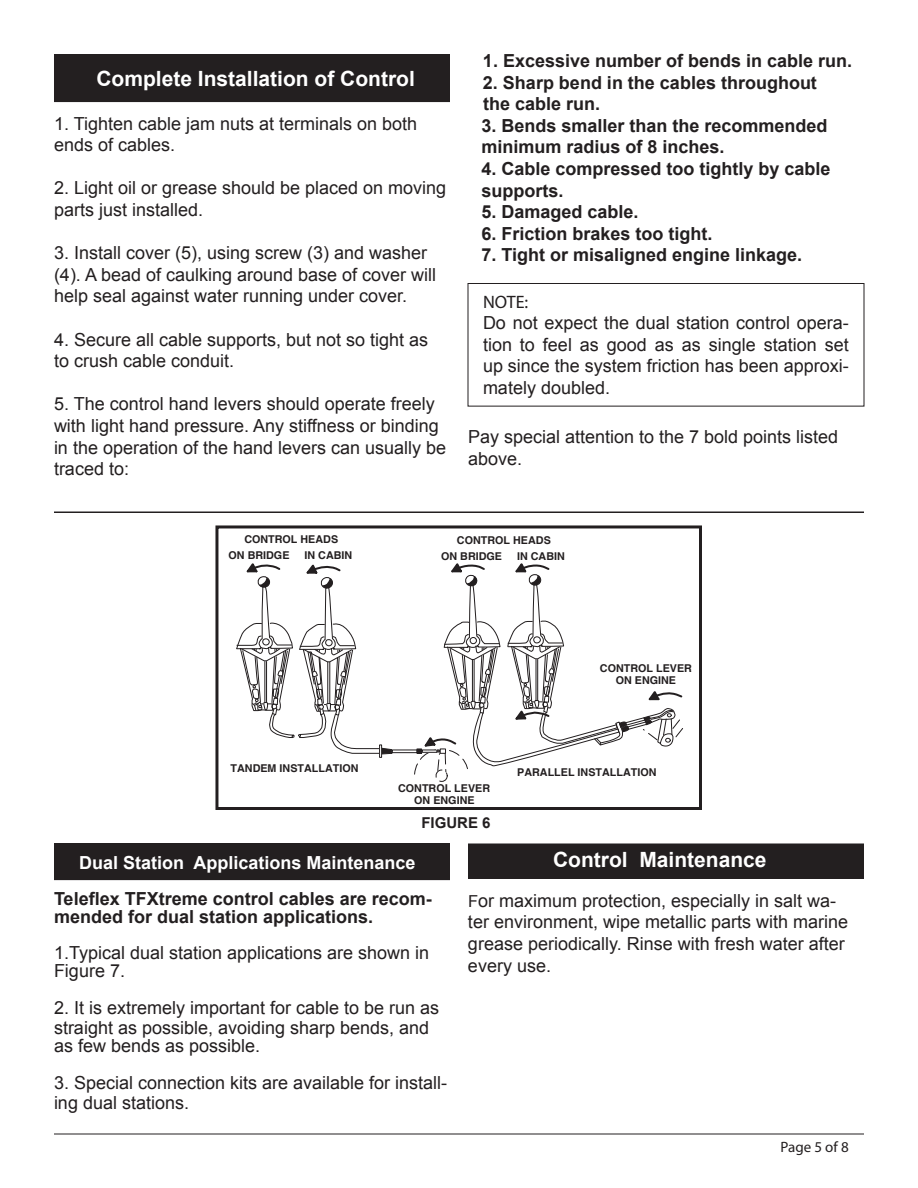
<style>
.page{position:relative;width:918px;height:1188px;background:#fff}
.page>*{position:absolute;margin:0;border:0;box-sizing:border-box;transform-origin:0 0}
.t1{font:700 21px "Arial";color:#fff}
.t2{font:18px/21.6px "Arial";color:#231f20}
.t3{font:700 18px/21.6px "Arial";color:#231f20}
.t4{font:700 18px "Arial";color:#fff}
.t5{font:18px "Myriad";color:#231f20}
.t6{font:15px "Myriad";color:#231f20}
.t7{font:700 15px "Arial";color:#231f20}
.t8{font:700 10.8px/15.8px "Helvetica";color:#231f20}
.s1{font-size:16.5px}
</style>
<div class="page">
<div style="left:55px;top:844px;width:394px;height:35px;background:#231f20"></div>
<div style="left:54px;top:843px;width:396px;height:37px;border:2px solid #231f20"></div>
<div style="left:469px;top:844px;width:394px;height:34px;background:#231f20"></div>
<div style="left:468px;top:843px;width:396px;height:36px;border:2px solid #231f20"></div>
<div style="left:55px;top:55px;width:394px;height:46px;background:#231f20"></div>
<div style="left:54px;top:54px;width:396px;height:48px;border:2px solid #231f20"></div>
<div style="left:392px;top:750px;width:26px;height:3px;border:1px solid #231f20"></div>
<svg style="left:236px;top:563px;width:157px;height:195px"></svg>
<svg style="left:414px;top:563px;width:269px;height:219px"></svg>
<div style="left:215px;top:525px;width:487px;height:285px;border:3px solid #231f20"></div>
<hr style="left:54px;top:512px;width:810px;height:1px;background:#231f20">
<hr style="left:54px;top:1134px;width:810px;height:1px;background:#231f20">
<div style="left:468px;top:283px;width:396px;height:123px;border:1px solid #231f20"></div>
<p class="t1" style="left:96px;top:67px;width:320px">Complete Installation of Control</p>
<p class="t2" style="left:54px;top:112px;width:365px">1. Tighten cable jam nuts at terminals on both ends of cables.</p>
<p class="t2" style="left:54px;top:177px;width:394px">2. Light oil or grease should be placed on moving parts just installed.</p>
<p class="t2" style="left:54px;top:242px;width:384px">3. Install cover (5), using screw (3) and washer (4). A bead of caulking around base of cover will help seal against water running under cover.</p>
<p class="t2" style="left:54px;top:328px;width:376px">4. Secure all cable supports, but not so tight as to crush cable conduit.</p>
<p class="t2" style="left:54px;top:393px;width:394px">5. The control hand levers should operate freely with light hand pressure. Any stiffness or binding in the opera tion of the hand levers can usually be traced to:</p>
<p class="t3" style="left:483px;top:50px;width:371px">1. Excessive number of bends in cable run.</p>
<p class="t3" style="left:483px;top:72px;width:336px">2. Sharp bend in the cables throughout the cable run.</p>
<p class="t3" style="left:482px;top:115px;width:348px">3. Bends smaller than the recommended mini mum radius of 8 inches.</p>
<p class="t3" style="left:482px;top:158px;width:351px">4. Cable compressed too tightly by cable sup ports.</p>
<p class="t3" style="left:482px;top:201px;width:159px">5. Damaged cable.</p>
<p class="t3" style="left:482px;top:223px;width:233px">6. Friction brakes too tight.</p>
<p class="t3" style="left:482px;top:244px;width:322px">7. Tight or misaligned engine linkage.</p>
<p class="t5" style="left:483px;top:295px;width:47px">NOTE:</p>
<p class="t2" style="left:483px;top:312px;width:367px;text-align:justify">Do not expect the dual station control opera&shy;tion to feel as good as as single station set up since the system friction has been approxi&shy;mately doubled.</p>
<p class="t2" style="left:468px;top:426px;width:372px">Pay special attention to the 7 bold points listed above.</p>
<p class="t8" style="left:229px;top:532px;width:111px;text-indent:16px">CONTROL HEADS<br>ON BRIDGE</p>
<p class="t8" style="left:305px;top:548px;width:49px">IN CABIN</p>
<p class="t8" style="left:441px;top:532px;width:111px;text-indent:16px">CONTROL HEADS<br>ON BRIDGE</p>
<p class="t8" style="left:517px;top:548px;width:49px">IN CABIN</p>
<p class="t8" style="left:231px;top:760px;width:129px">TANDEM INSTALLATION</p>
<p class="t8" style="left:600px;top:662px;width:94px;line-height:12.5px;text-align:center">CONTROL LEVER<br>ON ENGINE</p>
<p class="t8" style="left:398px;top:782px;width:94px;line-height:12.5px;text-align:center">CONTROL LEVER<br>ON ENGINE</p>
<p class="t7" style="left:421px;top:815px;width:71px">FIGURE 6</p>
<p class="t8" style="left:517px;top:765px;width:141px">PARALLEL INSTALLATION</p>
<p class="t4" style="left:79px;top:852px;width:338px">Dual Station Applications Maintenance</p>
<p class="t3" style="left:54px;top:889px;width:379px;line-height:18px">Teleflex TFXtreme control cables are recom&shy;mended for dual station applications.</p>
<p class="t2" style="left:54px;top:943px;width:377px;line-height:18px">1.Typical dual station applications are shown in<br>Figure 7.</p>
<p class="t2" style="left:54px;top:998px;width:387px;line-height:18.8px">2. It is extremely important for cable to be run as straight as possible, avoiding sharp bends, and as few bends as possible.</p>
<p class="t2" style="left:54px;top:1073px;width:395px;line-height:19.5px">3. Special connection kits are available for install&shy;ing dual stations.</p>
<p class="t1" style="left:553px;top:848px;width:215px">Control Maintenance</p>
<p class="t2" style="left:468px;top:890px;width:382px"><span class="s1">F</span>or maximum protection, especially in salt wa&shy;ter environment, wipe metallic parts with marine grease periodically. Rinse with fresh water after every use.</p>
<p class="t6" style="left:781px;top:1141px;width:70px">Page 5 of 8</p>
</div>
